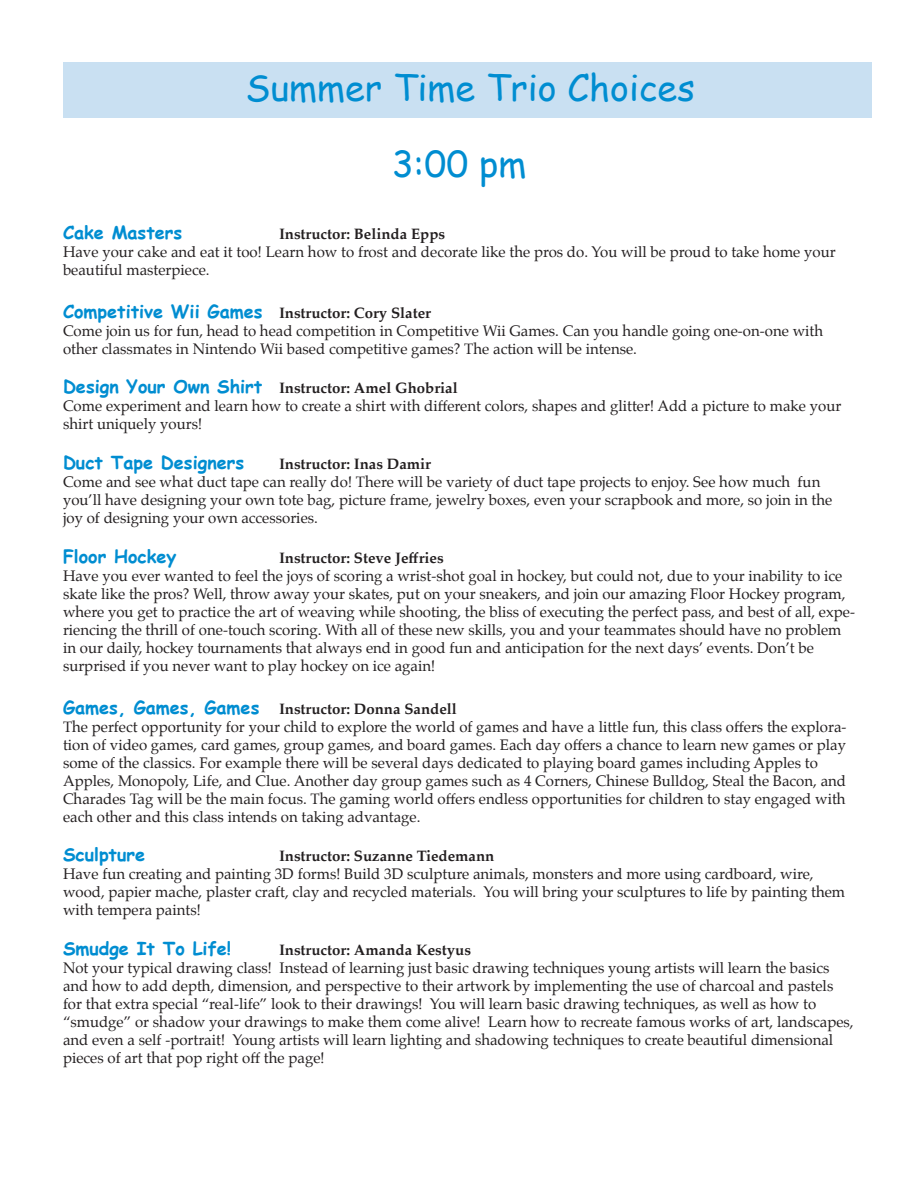
<style>
.page{position:relative;width:918px;height:1188px;background:#fff}
.page>*{position:absolute;margin:0;border:0;box-sizing:border-box;transform-origin:0 0}
.Headline_-HW-Purple{font:36px "Comic Sans MS";color:#008dd1}
.Brochure{font:36px "Comic Sans MS";color:#008dd1}
.Brochure_3{font:700 18px "Comic Sans MS";color:#008dd1}
.Brochure-2{font:700 18px "Comic Sans MS";color:#008dd1}
.Brochure-3{font:15px/18px "Palatino";color:#231f20}
.Brochure_3-2{font:15px/18px "Palatino";color:#231f20}
.Brochure-4{font:700 15px "Palatino";color:#231f20}
.Brochure_3-3{font:700 15px "Palatino";color:#231f20}
.s1{font-family:"Comic Sans MS";font-size:18px;color:#008dd1}
</style>
<div class="page">
<div style="left:64px;top:62px;width:808px;height:55px;background:#c9e0f2"></div>
<p class="Headline_-HW-Purple" style="left:246px;top:61px;width:451px">Summer Time Trio Choices</p>
<p class="Brochure" style="left:392px;top:138px;width:136px">3:00 pm</p>
<p class="Brochure-2" style="left:63px;top:219px;width:121px">Cake Masters</p>
<p class="Brochure-4" style="left:279px;top:221px;width:168px">Instructor: Belinda Epps</p>
<p class="Brochure-3" style="left:63px;top:242px;width:774px">Have your cake and eat it too! Learn how to frost and decorate like the pros do. You will be proud to take home your beautiful masterpiece.</p>
<p class="Brochure-4" style="left:63px;top:300px;width:370px"><span class="s1">Competitive Wii Games</span> Instructor: Cory Slater</p>
<p class="Brochure-3" style="left:63px;top:322px;width:762px">Come join us for fun, head to head competition in Competitive Wii Games. Can you handle going one-on-one with other classmates in Nintendo Wii based competitive games? The action will be intense.</p>
<p class="Brochure_3-3" style="left:63px;top:375px;width:396px"><span class="s1">Design Your Own Shirt</span> Instructor: Amel Ghobrial</p>
<p class="Brochure-3" style="left:63px;top:397px;width:780px">Come experiment and learn how to create a shirt with different colors, shapes and glitter! Add a picture to make your shirt uniquely yours!</p>
<p class="Brochure_3" style="left:63px;top:449px;width:183px">Duct Tape Designers</p>
<p class="Brochure_3-3" style="left:279px;top:451px;width:154px">Instructor: Inas Damir</p>
<p class="Brochure-3" style="left:63px;top:473px;width:771px">Come and see what duct tape can really do! There will be variety of duct tape projects to enjoy. See how much fun you’ll have designing your own tote bag, picture frame, jewelry boxes, even your scrapbook and more, so join in the joy of designing your own accessories.</p>
<p class="Brochure-2" style="left:63px;top:543px;width:115px">Floor Hockey</p>
<p class="Brochure-4" style="left:279px;top:545px;width:166px">Instructor: Steve Jeffries</p>
<p class="Brochure-3" style="left:63px;top:566px;width:793px">Have you ever wanted to feel the joys of scoring a wrist-shot goal in hockey, but could not, due to your inability to ice skate like the pros? Well, throw away your skates, put on your sneakers, and join our amazing Floor Hockey program, where you get to practice the art of weaving while shooting, the bliss of executing the perfect pass, and best of all, expe&shy;riencing the thrill of one-touch scoring. With all of these new skills, you and your teammates should have no problem in our daily, hockey tournaments that always end in good fun and anticipation for the next days’ events. Don’t be surprised if you never want to play hockey on ice again!</p>
<p class="Brochure-4" style="left:63px;top:696px;width:395px"><span class="s1">Games, Games, Games</span> Instructor: Donna Sandell</p>
<p class="Brochure_3-2" style="left:63px;top:718px;width:785px">The perfect opportunity for your child to explore the world of games and have a little fun, this class offers the explora&shy;tion of video games, card games, group games, and board games. Each day offers a chance to learn new games or play some of the classics. For example there will be several days dedicated to playing board games including Apples to Apples, Monopoly, Life, and Clue. Another day group games such as 4 Corners, Chinese Bulldog, Steal the Bacon, and Charades Tag will be the main focus. The gaming world offers endless opportunities for children to stay engaged with each other and this class intends on taking advantage.</p>
<p class="Brochure-2" style="left:63px;top:841px;width:84px">Sculpture</p>
<p class="Brochure-4" style="left:279px;top:843px;width:217px">Instructor: Suzanne Tiedemann</p>
<p class="Brochure-3" style="left:63px;top:865px;width:784px">Have fun creating and painting 3D forms! Build 3D sculpture animals, monsters and more using cardboard, wire, wood, papier mache, plaster craft, clay and recycled materials. You will bring your sculptures to life by painting them with tempera paints!</p>
<p class="Brochure_3" style="left:63px;top:935px;width:170px">Smudge It To Life!</p>
<p class="Brochure_3-3" style="left:279px;top:937px;width:194px">Instructor: Amanda Kestyus</p>
<p class="Brochure-3" style="left:63px;top:959px;width:792px">Not your typical drawing class! Instead of learning just basic drawing techniques young artists will learn the basics and how to add depth, dimension, and perspective to their artwork by implementing the use of charcoal and pastels for that extra special “real-life” look to their drawings! You will learn basic drawing techniques, as well as how to “smudge” or shadow your drawings to make them come alive! Learn how to recreate famous works of art, landscapes, and even a self -portrait! Young artists will learn lighting and shadowing techniques to create beautiful dimensional pieces of art that pop right off the page!</p>
</div>
